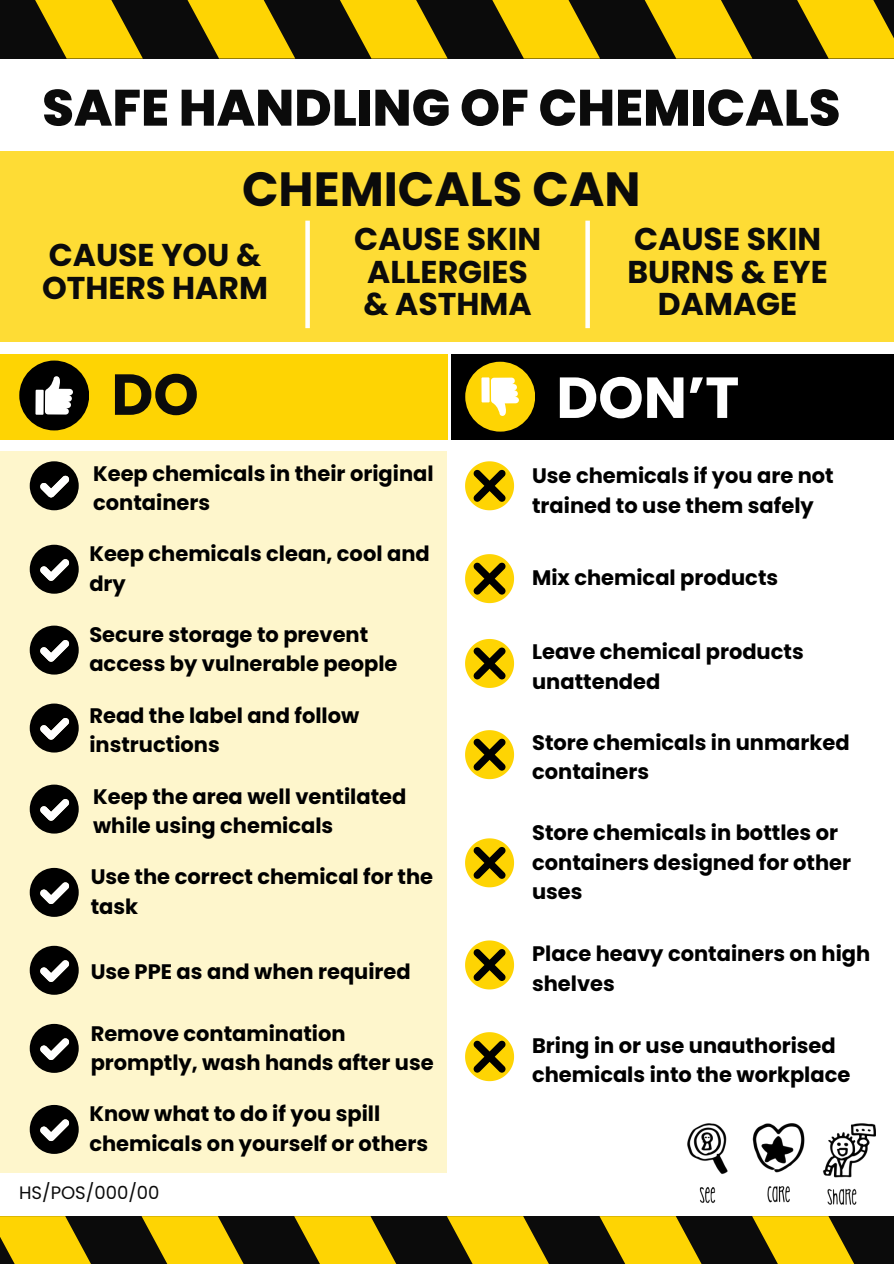
<style>
.page{position:relative;width:894px;height:1264px;background:#fff}
.page>*{position:absolute;margin:0;border:0;box-sizing:border-box;transform-origin:0 0}
.t1{font:700 57.75px "Poppins";color:#fff}
.t2{font:700 57.75px "Poppins";color:#0b0b0b}
.t3{font:800 51px "Poppins";color:#0b0b0b}
.t4{font:700 48px "Poppins";color:#0b0b0b}
.t5{font:700 31.5px/32.7px "Poppins";color:#0b0b0b}
.t6{font:700 21px/29.2px "Poppins";color:#000}
.t7{font:18px "Poppins";color:#0b0b0b}
</style>
<div class="page">
<img style="left:687px;top:1123px;width:188px;height:81px">
<svg style="left:0;top:0;width:893px;height:59px;background:#857006"></svg>
<svg style="left:0;top:1216px;width:893px;height:47px;background:#867106"></svg>
<div style="left:0;top:151px;width:893px;height:190px;background:#fedc35"></div>
<div style="left:0;top:354px;width:447px;height:85px;background:#fed403"></div>
<div style="left:450px;top:354px;width:443px;height:85px;background:#000"></div>
<div style="left:19px;top:360px;width:70px;height:70px;background:#000;border-radius:50%"></div>
<svg style="left:35px;top:376px;width:38px;height:39px"></svg>
<div style="left:465px;top:362px;width:69px;height:69px;background:#fed403;border-radius:50%"></div>
<svg style="left:481px;top:377px;width:38px;height:39px"></svg>
<div style="left:305px;top:221px;width:5px;height:107px;background:#fff"></div>
<svg style="left:585px;top:221px;width:4px;height:107px"></svg>
<div style="left:0;top:450px;width:446px;height:722px;background:#fef6cc"></div>
<svg style="left:30px;top:461px;width:49px;height:49px"></svg>
<svg style="left:30px;top:544px;width:49px;height:49px"></svg>
<svg style="left:30px;top:625px;width:49px;height:49px"></svg>
<svg style="left:30px;top:703px;width:49px;height:49px"></svg>
<svg style="left:30px;top:784px;width:49px;height:49px"></svg>
<svg style="left:30px;top:867px;width:49px;height:49px"></svg>
<svg style="left:30px;top:945px;width:49px;height:49px"></svg>
<svg style="left:30px;top:1023px;width:49px;height:49px"></svg>
<svg style="left:30px;top:1104px;width:49px;height:49px"></svg>
<svg style="left:465px;top:461px;width:49px;height:49px"></svg>
<svg style="left:465px;top:554px;width:49px;height:49px"></svg>
<svg style="left:465px;top:639px;width:49px;height:49px"></svg>
<svg style="left:465px;top:730px;width:49px;height:49px"></svg>
<svg style="left:465px;top:838px;width:49px;height:49px"></svg>
<svg style="left:465px;top:940px;width:49px;height:49px"></svg>
<svg style="left:465px;top:1032px;width:49px;height:49px"></svg>
<p class="t3" style="left:42px;top:72px;width:799px">SAFE HANDLING OF CHEMICALS</p>
<h2 class="t4" style="left:242px;top:156px;width:400px">CHEMICALS CAN</h2>
<h3 class="t5" style="left:42px;top:239px;width:227px">CAUSE YOU &amp;<br>OTHERS HARM</h3>
<p class="t5" style="left:354px;top:223px;width:188px">CAUSE SKIN<br>ALLERGIES &amp; ASTHMA</p>
<h3 class="t5" style="left:627px;top:223px;width:202px;text-align:center">CAUSE SKIN<br>BURNS &amp; EYE<br>DAMAGE</h3>
<p class="t2" style="left:111px;top:354px;width:89px">DO</p>
<h3 class="t1" style="left:556px;top:357px;width:184px">DON’T</h3>
<h1 class="t6" style="left:93px;top:458px;width:342px">Keep chemicals in their original containers</h1>
<p class="t6" style="left:89px;top:539px;width:342px">Keep chemicals clean, cool and dry</p>
<p class="t6" style="left:89px;top:620px;width:309px">Secure storage to prevent access by vulnerable people</p>
<h1 class="t6" style="left:89px;top:701px;width:271px">Read the label and follow instructions</h1>
<p class="t6" style="left:93px;top:781px;width:315px">Keep the area well ventilated while using chemicals</p>
<h4 class="t6" style="left:91px;top:862px;width:344px">Use the correct chemical for the task</h4>
<p class="t6" style="left:91px;top:956px;width:321px">Use PPE as and when required</p>
<h4 class="t6" style="left:91px;top:1018px;width:344px">Remove contamination promptly, wash hands after use</h4>
<p class="t6" style="left:89px;top:1099px;width:340px">Know what to do if you spill chemicals on yourself or others</p>
<h2 class="t7" style="left:19px;top:1180px;width:142px">HS/POS/000/00</h2>
<h4 class="t6" style="left:532px;top:461px;width:303px">Use chemicals if you are not trained to use them safely</h4>
<p class="t6" style="left:532px;top:563px;width:247px">Mix chemical products</p>
<h4 class="t6" style="left:532px;top:637px;width:273px">Leave chemical products unattended</h4>
<p class="t6" style="left:532px;top:728px;width:319px">Store chemicals in unmarked containers</p>
<h4 class="t6" style="left:532px;top:818px;width:320px">Store chemicals in bottles or containers designed for other uses</h4>
<p class="t6" style="left:532px;top:939px;width:339px">Place heavy containers on high shelves</p>
<h4 class="t6" style="left:532px;top:1030px;width:320px">Bring in or use unauthorised chemicals into the workplace</h4>
</div>
